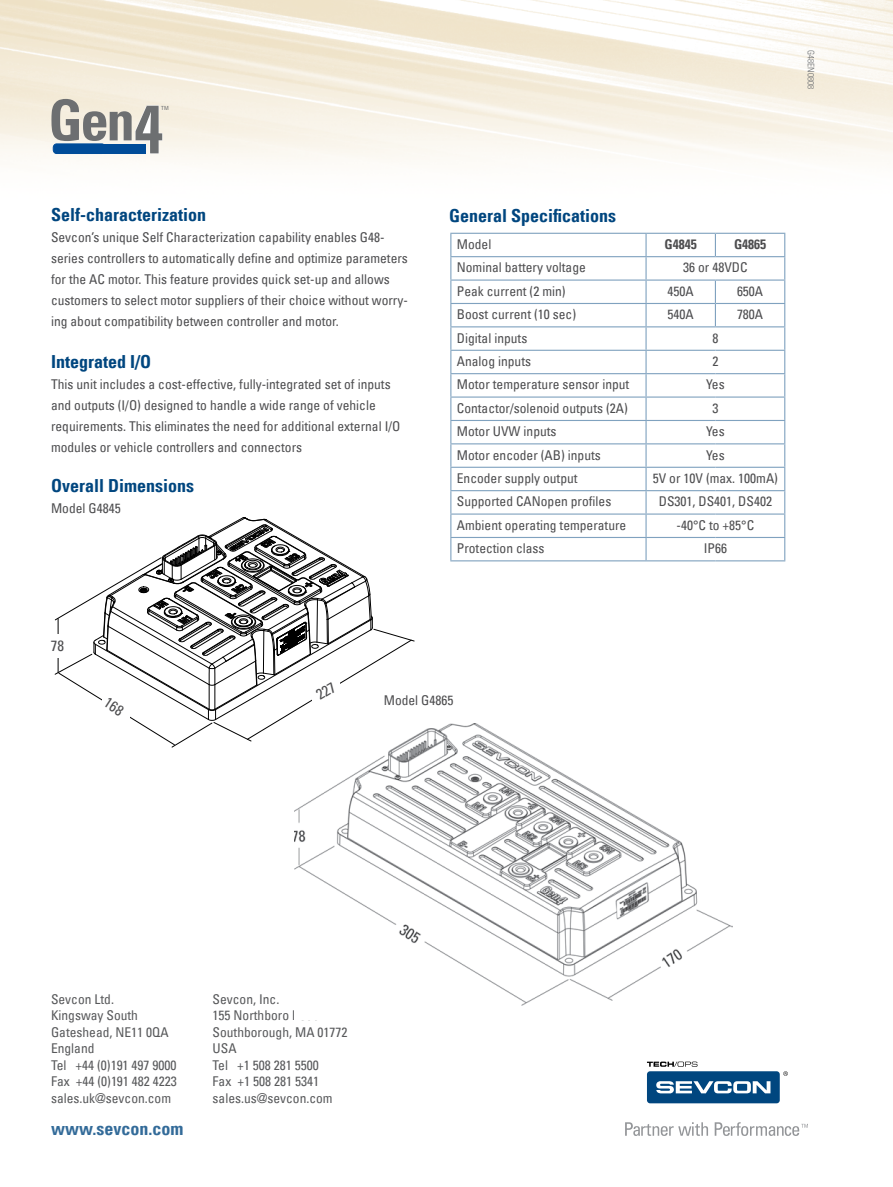
<style>
.page{position:relative;width:893px;height:1187px;background:#fff}
.page>*{position:absolute;margin:0;border:0;box-sizing:border-box;transform-origin:0 0}
.t1{font:700 condensed 56.4px "Univers LT";color:#6d6f71}
.t2{font:700 condensed 18px "Univers LT";color:#00467f}
.t3{font:700 condensed 18px "Univers LT";color:#336b99}
.t4{font:condensed 15px "Univers LT";color:#4d4d4f}
.t5{font:condensed 13.5px/21px "Univers LT";color:#4d4d4f}
.t6{font:condensed 13.5px/16.5px "Univers LT";color:#58595b}
.t7{font:700 condensed 13.5px "Univers LT";color:#4d4d4f}
.t8{font:300 condensed 9px "Univers LT";color:#6d6f71}
.t9{font:condensed 5.7px "Univers LT";color:#6d6f71}
</style>
<div class="page">
<img style="left:0;top:0;width:893px;height:162px">
<svg style="left:647px;top:1061px;width:50px;height:5px"></svg>
<div style="left:647px;top:1071px;width:133px;height:32px;background:#00467f;border-radius:3px"></div>
<svg style="left:656px;top:1081px;width:114px;height:12px"></svg>
<svg style="left:625px;top:1122px;width:83px;height:13px"></svg>
<svg style="left:715px;top:1122px;width:93px;height:13px"></svg>
<svg style="left:783px;top:1071px;width:5px;height:4px"></svg>
<svg style="left:135px;top:105px;width:28px;height:49px"></svg>
<div style="left:53px;top:144px;width:52px;height:9px;background:#004c99;border-radius:4px"></div>
<div style="left:53px;top:144px;width:52px;height:9px;border:1px solid #004c99;border-radius:4px"></div>
<div style="left:57px;top:144px;width:89px;height:9px;background:#004c99"></div>
<hr style="left:450px;top:233px;width:196px;height:1px;background:#80a2bf">
<hr style="left:646px;top:233px;width:69px;height:1px;background:#80a2bf">
<hr style="left:645px;top:234px;width:2px;height:22px;background:#80a2bf">
<hr style="left:715px;top:233px;width:70px;height:1px;background:#80a2bf">
<svg style="left:715px;top:234px;width:1px;height:22px"></svg>
<hr style="left:450px;top:256px;width:196px;height:1px;background:#80a2bf">
<hr style="left:646px;top:256px;width:69px;height:1px;background:#80a2bf">
<hr style="left:645px;top:257px;width:2px;height:22px;background:#80a2bf">
<hr style="left:715px;top:256px;width:70px;height:1px;background:#80a2bf">
<hr style="left:450px;top:279px;width:196px;height:1px;background:#80a2bf">
<hr style="left:646px;top:279px;width:69px;height:1px;background:#80a2bf">
<hr style="left:645px;top:280px;width:2px;height:23px;background:#80a2bf">
<hr style="left:715px;top:279px;width:70px;height:1px;background:#80a2bf">
<hr style="left:450px;top:303px;width:196px;height:1px;background:#80a2bf">
<hr style="left:646px;top:303px;width:69px;height:1px;background:#80a2bf">
<hr style="left:645px;top:304px;width:2px;height:22px;background:#80a2bf">
<hr style="left:715px;top:303px;width:70px;height:1px;background:#80a2bf">
<svg style="left:715px;top:280px;width:1px;height:46px"></svg>
<hr style="left:450px;top:326px;width:196px;height:1px;background:#80a2bf">
<hr style="left:646px;top:326px;width:69px;height:1px;background:#80a2bf">
<hr style="left:645px;top:327px;width:2px;height:23px;background:#80a2bf">
<hr style="left:715px;top:326px;width:70px;height:1px;background:#80a2bf">
<hr style="left:450px;top:350px;width:196px;height:1px;background:#80a2bf">
<hr style="left:646px;top:350px;width:69px;height:1px;background:#80a2bf">
<hr style="left:645px;top:351px;width:2px;height:22px;background:#80a2bf">
<hr style="left:715px;top:350px;width:70px;height:1px;background:#80a2bf">
<hr style="left:450px;top:373px;width:196px;height:1px;background:#80a2bf">
<hr style="left:646px;top:373px;width:69px;height:1px;background:#80a2bf">
<hr style="left:645px;top:374px;width:2px;height:22px;background:#80a2bf">
<hr style="left:715px;top:373px;width:70px;height:1px;background:#80a2bf">
<hr style="left:450px;top:396px;width:196px;height:1px;background:#80a2bf">
<hr style="left:646px;top:396px;width:69px;height:1px;background:#80a2bf">
<hr style="left:645px;top:397px;width:2px;height:23px;background:#80a2bf">
<hr style="left:715px;top:396px;width:70px;height:1px;background:#80a2bf">
<hr style="left:450px;top:420px;width:196px;height:1px;background:#80a2bf">
<hr style="left:646px;top:420px;width:69px;height:1px;background:#80a2bf">
<hr style="left:645px;top:421px;width:2px;height:22px;background:#80a2bf">
<hr style="left:715px;top:420px;width:70px;height:1px;background:#80a2bf">
<hr style="left:450px;top:443px;width:196px;height:1px;background:#80a2bf">
<hr style="left:646px;top:443px;width:69px;height:1px;background:#80a2bf">
<hr style="left:645px;top:444px;width:2px;height:22px;background:#80a2bf">
<hr style="left:715px;top:443px;width:70px;height:1px;background:#80a2bf">
<hr style="left:450px;top:466px;width:196px;height:2px;background:#80a2bf">
<hr style="left:646px;top:466px;width:69px;height:2px;background:#80a2bf">
<hr style="left:645px;top:468px;width:2px;height:22px;background:#80a2bf">
<hr style="left:715px;top:466px;width:70px;height:2px;background:#80a2bf">
<hr style="left:450px;top:490px;width:196px;height:1px;background:#80a2bf">
<hr style="left:646px;top:490px;width:69px;height:1px;background:#80a2bf">
<hr style="left:645px;top:491px;width:2px;height:22px;background:#80a2bf">
<hr style="left:715px;top:490px;width:70px;height:1px;background:#80a2bf">
<hr style="left:450px;top:513px;width:196px;height:1px;background:#80a2bf">
<hr style="left:646px;top:513px;width:69px;height:1px;background:#80a2bf">
<hr style="left:645px;top:514px;width:2px;height:23px;background:#80a2bf">
<hr style="left:715px;top:513px;width:70px;height:1px;background:#80a2bf">
<hr style="left:450px;top:537px;width:196px;height:1px;background:#80a2bf">
<svg style="left:450px;top:234px;width:1px;height:326px"></svg>
<hr style="left:646px;top:537px;width:69px;height:1px;background:#80a2bf">
<hr style="left:645px;top:538px;width:2px;height:22px;background:#80a2bf">
<hr style="left:715px;top:537px;width:70px;height:1px;background:#80a2bf">
<svg style="left:784px;top:234px;width:1px;height:326px"></svg>
<hr style="left:450px;top:560px;width:196px;height:1px;background:#80a2bf">
<hr style="left:646px;top:560px;width:69px;height:1px;background:#80a2bf">
<hr style="left:715px;top:560px;width:70px;height:1px;background:#80a2bf">
<img style="left:295px;top:723px;width:438px;height:283px">
<svg style="left:54px;top:517px;width:361px;height:230px"></svg>
<h1 class="t1" style="left:48px;top:86px;width:88px">Gen</h1>
<p class="t9" style="left:161px;top:104px;width:9px">TM</p>
<h2 class="t2" style="left:51px;top:203px;width:157px">Self-characterization</h2>
<p class="t5" style="left:51px;top:226px;width:358px">Sevcon’s unique Self Characterization capability enables G48- series controllers to automatically define and optimize parameters for the AC motor. This feature provides quick set-up and allows customers to select motor suppliers of their choice without worry&shy;ing about compatibility between controller and motor.</p>
<h2 class="t2" style="left:51px;top:350px;width:102px">Integrated I/O</h2>
<p class="t5" style="left:51px;top:373px;width:351px">This unit includes a cost-effective, fully-integrated set of inputs and outputs (I/O) designed to handle a wide range of vehicle requirements. This eliminates the need for additional external I/O modules or vehicle controllers and connectors</p>
<h2 class="t2" style="left:51px;top:474px;width:144px">Overall Dimensions</h2>
<p class="t5" style="left:51px;top:497px;width:71px">Model G4845</p>
<p class="t8" style="left:816px;top:50px;width:40px;rotate:90deg">G48EN0808</p>
<h2 class="t2" style="left:449px;top:204px;width:169px">General Specifications</h2>
<p class="t5" style="left:457px;top:233px;width:36px">Model</p>
<p class="t7" style="left:665px;top:236px;width:34px">G4845</p>
<p class="t7" style="left:734px;top:236px;width:34px">G4865</p>
<p class="t5" style="left:457px;top:257px;width:130px">Nominal battery voltage</p>
<p class="t5" style="left:683px;top:257px;width:66px">36 or 48VDC</p>
<p class="t5" style="left:457px;top:280px;width:110px">Peak current (2 min)</p>
<p class="t5" style="left:668px;top:280px;width:28px">450A</p>
<p class="t5" style="left:737px;top:280px;width:28px">650A</p>
<p class="t5" style="left:457px;top:304px;width:121px">Boost current (10 sec)</p>
<p class="t5" style="left:668px;top:304px;width:28px">540A</p>
<p class="t5" style="left:737px;top:304px;width:28px">780A</p>
<p class="t5" style="left:457px;top:327px;width:72px">Digital inputs</p>
<p class="t5" style="left:712px;top:327px;width:7px">8</p>
<p class="t5" style="left:457px;top:350px;width:76px">Analog inputs</p>
<p class="t5" style="left:712px;top:350px;width:7px">2</p>
<p class="t5" style="left:457px;top:374px;width:174px">Motor temperature sensor input</p>
<p class="t5" style="left:706px;top:374px;width:20px">Yes</p>
<p class="t5" style="left:457px;top:397px;width:172px">Contactor/solenoid outputs (2A)</p>
<p class="t5" style="left:712px;top:397px;width:7px">3</p>
<p class="t5" style="left:457px;top:420px;width:101px">Motor UVW inputs</p>
<p class="t5" style="left:706px;top:420px;width:20px">Yes</p>
<p class="t5" style="left:457px;top:444px;width:145px">Motor encoder (AB) inputs</p>
<p class="t5" style="left:706px;top:444px;width:20px">Yes</p>
<p class="t5" style="left:457px;top:467px;width:122px">Encoder supply output</p>
<p class="t5" style="left:653px;top:467px;width:127px">5V or 10V (max. 100mA)</p>
<p class="t5" style="left:457px;top:491px;width:156px">Supported CANopen profiles</p>
<p class="t5" style="left:659px;top:491px;width:115px">DS301, DS401, DS402</p>
<p class="t5" style="left:457px;top:514px;width:171px">Ambient operating temperature</p>
<p class="t5" style="left:677px;top:514px;width:79px">-40°C to +85°C</p>
<p class="t5" style="left:457px;top:537px;width:89px">Protection class</p>
<p class="t5" style="left:704px;top:537px;width:25px">IP66</p>
<p class="t4" style="left:51px;top:636px;width:15px">78</p>
<p class="t5" style="left:384px;top:689px;width:71px">Model G4865</p>
<p class="t6" style="left:51px;top:990px;width:127px">Sevcon Ltd.<br>Kingsway South<br>Gateshead, NE11 0QA<br>England<br>Tel +44 (0)191 497 9000<br>Fax +44 (0)191 482 4223 sales.uk@sevcon.com</p>
<p class="t6" style="left:213px;top:990px;width:136px">Sevcon, Inc.<br>155 Northboro Road<br>Southborough, MA 01772<br>USA<br>Tel +1 508 281 5500<br>Fax +1 508 281 5341 sales.us@sevcon.com</p>
<h2 class="t3" style="left:51px;top:1117px;width:134px">www.sevcon.com</h2>
</div>
